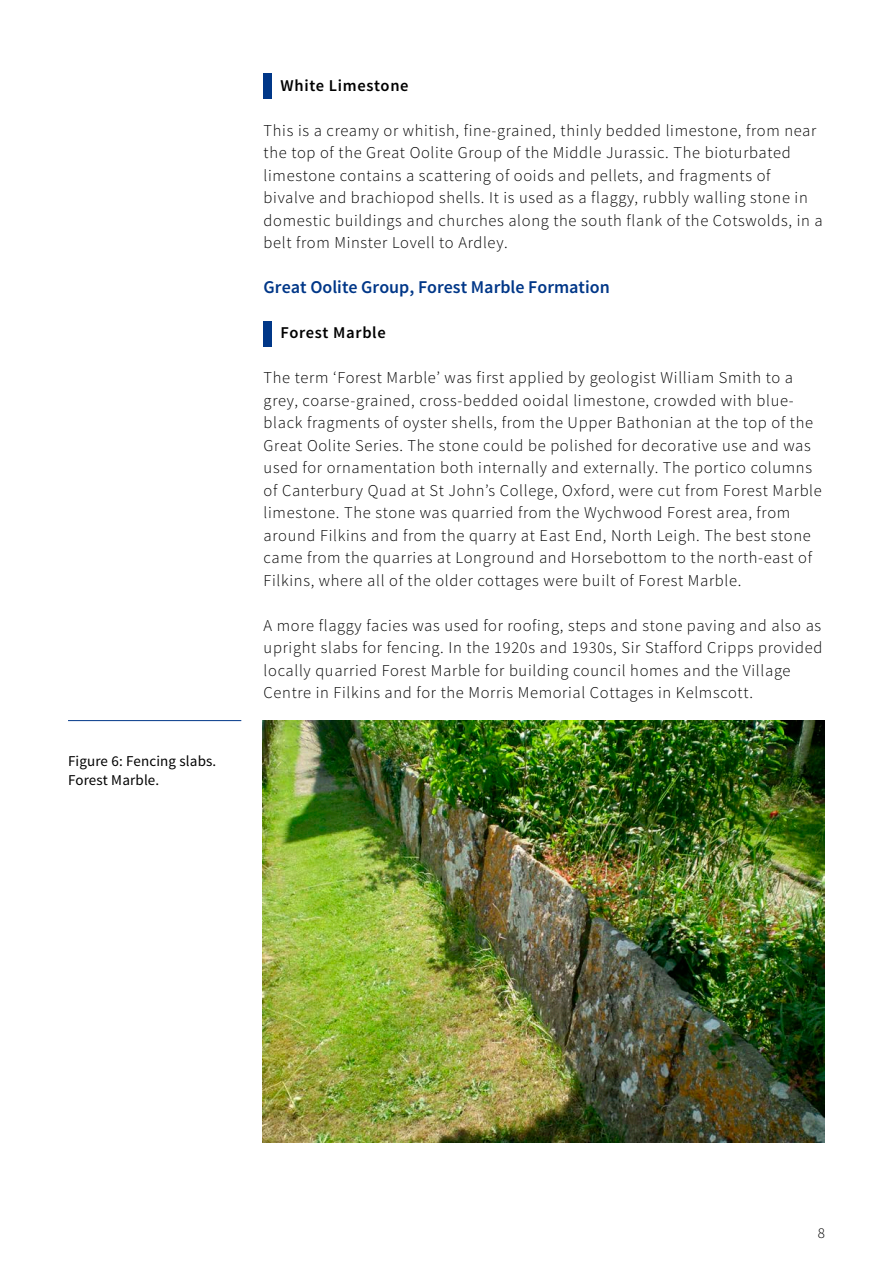
<style>
.page{position:relative;width:893px;height:1263px;background:#fff}
.page>*{position:absolute;margin:0;border:0;box-sizing:border-box;transform-origin:0 0}
.Heading_2{font:600 18px "Source Sans Pro";color:#003788}
.Body_text{font:300 16.5px/22.5px "Source Sans Pro";letter-spacing:.04em;color:#000}
.Emphasis_Stone_type{font:600 16.5px "Source Sans Pro";letter-spacing:.04em;color:#000}
.t1{font:15px/19.5px "Source Sans Pro";letter-spacing:.01em;color:#000}
.t2{font:300 15px "Source Sans Pro";color:#000}
</style>
<div class="page">
<div style="left:264px;top:74px;width:8px;height:25px;background:#003788"></div>
<div style="left:264px;top:321px;width:8px;height:25px;background:#003788"></div>
<hr style="left:68px;top:720px;width:173px;height:1px;background:#003788">
<img style="left:263px;top:721px;width:562px;height:421px">
<p class="t1" style="left:68px;top:751px;width:150px">Figure 6: Fencing slabs.<br>Forest Marble.</p>
<h3 class="Emphasis_Stone_type" style="left:281px;top:75px;width:129px">White Limestone</h3>
<p class="Body_text" style="left:264px;top:119px;width:561px">This is a creamy or whitish, fine-grained, thinly bedded limestone, from near the top of the Great Oolite Group of the Middle Jurassic. The bioturbated limestone contains a scattering of ooids and pellets, and fragments of bivalve and brachiopod shells. It is used as a flaggy, rubbly walling stone in domestic buildings and churches along the south flank of the Cotswolds, in a belt from Minster Lovell to Ardley.</p>
<h2 class="Heading_2" style="left:264px;top:276px;width:348px">Great Oolite Group, Forest Marble Formation</h2>
<h3 class="Emphasis_Stone_type" style="left:281px;top:322px;width:107px">Forest Marble</h3>
<p class="Body_text" style="left:264px;top:366px;width:560px">The term ‘Forest Marble’ was first applied by geologist William Smith to a grey, coarse-grained, cross-bedded ooidal limestone, crowded with blue&shy;black fragments of oyster shells, from the Upper Bathonian at the top of the Great Oolite Series. The stone could be polished for decorative use and was used for ornamentation both internally and externally. The portico columns of Canterbury Quad at St John’s College, Oxford, were cut from Forest Marble limestone. The stone was quarried from the Wychwood Forest area, from around Filkins and from the quarry at East End, North Leigh. The best stone came from the quarries at Longround and Horsebottom to the north-east of Filkins, where all of the older cottages were built of Forest Marble.</p>
<p class="Body_text" style="left:264px;top:614px;width:560px">A more flaggy facies was used for roofing, steps and stone paving and also as upright slabs for fencing. In the 1920s and 1930s, Sir Stafford Cripps provided locally quarried Forest Marble for building council homes and the Village Centre in Filkins and for the Morris Memorial Cottages in Kelmscott.</p>
<p class="t2" style="left:818px;top:1224px;width:9px">8</p>
</div>
